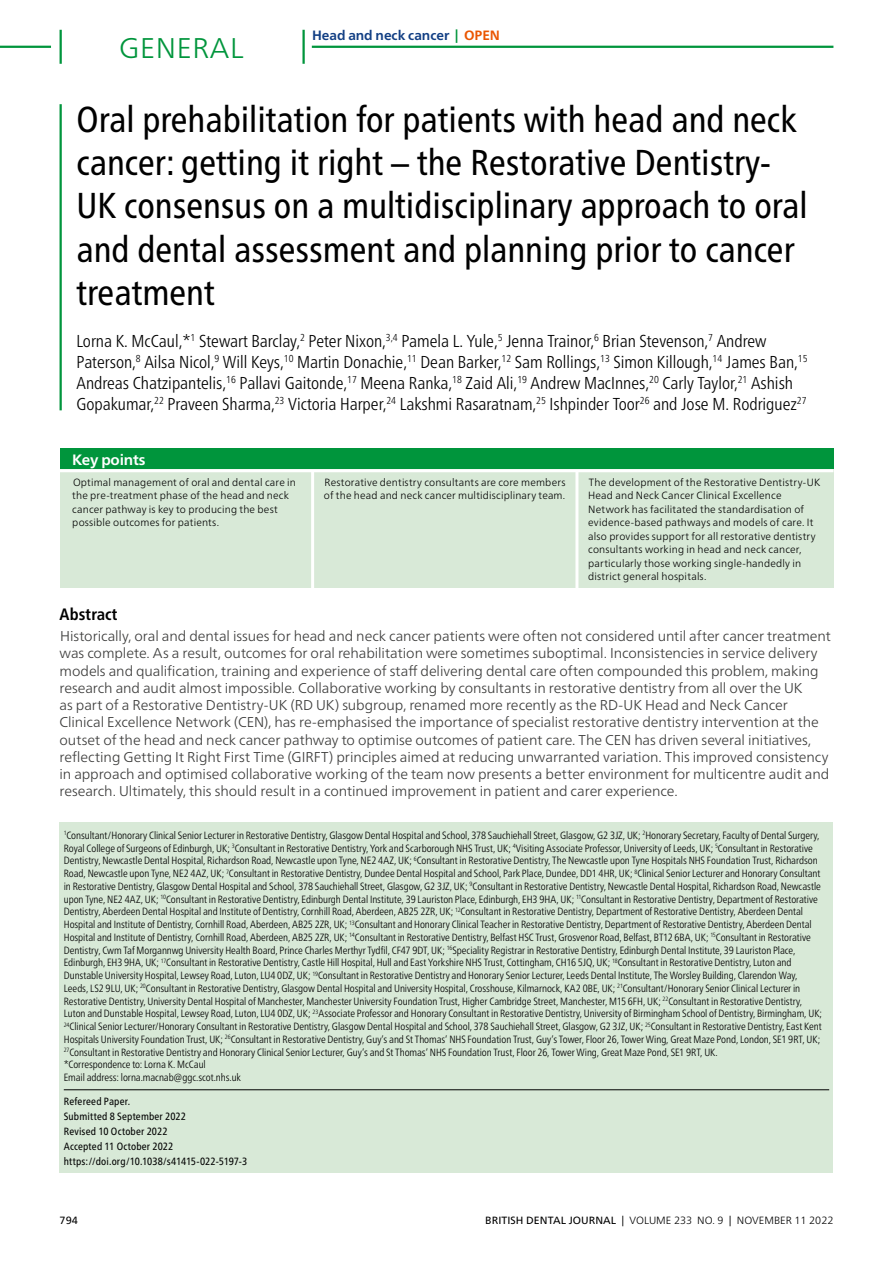
<style>
.page{position:relative;width:893px;height:1263px;background:#fff}
.page>*{position:absolute;margin:0;border:0;box-sizing:border-box;transform-origin:0 0}
.Title_3_Cnd_24pt{font:condensed 36px/43.2px "Frutiger Neue LT Pro";color:#000}
.t1{font:300 28.5px "Frutiger Neue LT Pro";letter-spacing:.025em;color:#00953c}
.Author_1{font:17.25px/21px "Frutiger Neue LT Pro Cn Lt 2";color:#000}
.Abstract_Heading_MSS{font:700 condensed 16.5px "Frutiger Neue LT Pro";letter-spacing:.01em;color:#000}
.Key_Points_Heading_x{font:700 15px "Frutiger Neue LT Pro";letter-spacing:-.01em;color:#fff}
.t2{font:14.25px/17.2px "Frutiger Neue LT Pro Light 2";letter-spacing:-.005em;color:#3a3a39}
.NoXML_MSS_page_tag_t{font:700 13.5px "Frutiger Neue LT Pro";color:#123f84}
.NoXML_Biography_MSS{font:10.5px/12.8px "Frutiger Neue LT Pro Cn Lt 2";letter-spacing:-.005em;color:#000}
.t3{font:10.5px/13.5px "Frutiger Neue LT Pro Light 2";letter-spacing:.015em;color:#000}
.NoXML_article_detail{font:condensed 10.5px "Frutiger Neue LT Pro";letter-spacing:.015em;color:#000}
.t4{font:10.5px "Frutiger Neue LT Pro";letter-spacing:.005em;color:#000}
.s1{color:#00953c}
.s2{color:#ea5602}
.s3{font-family:"Frutiger Neue LT Pro";font-weight:300}
.s4{font-family:"Frutiger Neue LT Pro";font-weight:300;font-stretch:condensed}
.s5{font-family:"Frutiger Neue LT Pro Light 2"}
</style>
<div class="page">
<div style="left:60px;top:449px;width:773px;height:138px;background:#d8e9d7"></div>
<hr style="left:60px;top:104px;width:2px;height:306px;background:#00953c">
<div style="left:60px;top:449px;width:773px;height:20px;background:#00953c"></div>
<hr style="left:60px;top:469px;width:773px;height:3px;background:#fff">
<div style="left:60px;top:822px;width:773px;height:351px;background:#d8e9d7"></div>
<hr style="left:64px;top:1089px;width:765px;height:1px;background:#000">
<hr style="left:311px;top:471px;width:3px;height:123px;background:#fff">
<hr style="left:575px;top:471px;width:3px;height:123px;background:#fff">
<hr style="left:0;top:46px;width:51px;height:2px;background:#00953c">
<hr style="left:312px;top:46px;width:521px;height:2px;background:#00953c">
<hr style="left:60px;top:30px;width:2px;height:34px;background:#00953c">
<hr style="left:302px;top:30px;width:3px;height:34px;background:#00953c">
<h2 class="t1" style="left:119px;top:31px;width:126px">GENERAL</h2>
<p class="NoXML_MSS_page_tag_t" style="left:312px;top:27px;width:189px">Head and neck cancer <span class="s1">|</span> <span class="s2">OPEN</span></p>
<p class="Title_3_Cnd_24pt" style="left:77px;top:98px;width:732px">Oral prehabilitation for patients with head and neck cancer: getting it right – the Restorative Dentistry-UK consensus on a multidisciplinary approach to oral and dental assessment and planning prior to cancer treatment</p>
<p class="Author_1" style="left:77px;top:330px;width:732px">Lorna K. McCaul,*<sup>1</sup> Stewart Barclay,<sup>2</sup> Peter Nixon,<sup>3,4</sup> Pamela L. Yule,<sup>5</sup> Jenna Trainor,<sup>6</sup> Brian Stevenson,<sup>7</sup> Andrew Paterson,<sup>8</sup> Ailsa Nicol,<sup>9</sup> Will Keys,<sup>10</sup> Martin Donachie,<sup>11</sup> Dean Barker,<sup>12</sup> Sam Rollings,<sup>13</sup> Simon Killough,<sup>14</sup> James Ban,<sup>15<br></sup>Andreas Chatzipantelis,<sup>16</sup> Pallavi Gaitonde,<sup>17</sup> Meena Ranka,<sup>18</sup> Zaid Ali,<sup>19</sup> Andrew MacInnes,<sup>20</sup> Carly Taylor,<sup>21</sup> Ashish Gopakumar,<sup>22</sup> Praveen Sharma,<sup>23</sup> Victoria Harper,<sup>24</sup> Lakshmi Rasaratnam,<sup>25</sup> Ishpinder Toor<sup>26</sup> and Jose M. Rodriguez<sup>27</sup></p>
<p class="Key_Points_Heading_x" style="left:72px;top:451px;width:75px">Key points</p>
<p class="t3" style="left:72px;top:475px;width:225px">Optimal management of oral and dental care in the pre-treatment phase of the head and neck cancer pathway is key to producing the best possible outcomes for patients.</p>
<p class="t3" style="left:324px;top:475px;width:243px">Restorative dentistry consultants are core members of the head and neck cancer multidisciplinary team.</p>
<p class="t3" style="left:588px;top:475px;width:234px">The development of the Restorative Dentistry-UK Head and Neck Cancer Clinical Excellence Network has facilitated the standardisation of evidence-based pathways and models of care. It also provides support for all restorative dentistry consultants working in head and neck cancer, particularly those working single-handedly in district general hospitals.</p>
<p class="Abstract_Heading_MSS" style="left:60px;top:604px;width:59px">Abstract</p>
<p class="t2" style="left:60px;top:627px;width:773px">Historically, oral and dental issues for head and neck cancer patients were often not considered until after cancer treatment was complete. As a result, outcomes for oral rehabilitation were sometimes suboptimal. Inconsistencies in service delivery <span class="s3">models and qualification, training and experience of staff delivering dental care often compounded this problem, making </span>research and audit almost impossible. Collaborative working by consultants in restorative dentistry from all over the UK<br>as part of a Restorative Dentistry-UK (RD UK) subgroup, renamed more recently as the RD-UK Head and Neck Cancer Clinical Excellence Network (CEN), has re-emphasised the importance of specialist restorative dentistry intervention at the outset of the head and neck cancer pathway to optimise outcomes of patient care. The CEN has driven several initiatives, <span class="s3">reflecting Getting It Right First Time (GIRFT)</span> principles aimed at reducing unwarranted variation. This improved consistency in approach and optimised collaborative working of the team now presents a better environment for multicentre audit and research. Ultimately, this should result in a continued improvement in patient and carer experience.</p>
<p class="NoXML_Biography_MSS" style="left:64px;top:829px;width:760px"><sup>1</sup>Consultant/Honorary Clinical Senior Lecturer in Restorative Dentistry, Glasgow Dental Hospital and School, 378 Sauchiehall Street, Glasgow, G2 3JZ, UK; <sup>2</sup>Honorary Secretary, Faculty of Dental Surgery, Royal College of Surgeons of Edinburgh, UK; <sup>3</sup>Consultant in Restorative Dentistry, York and Scarborough NHS Trust, UK; <sup>4</sup>Visiting Associate Professor, University of Leeds, UK; <sup>5</sup>Consultant in Restorative Dentistry, Newcastle Dental Hospital, Richardson Road, Newcastle upon Tyne, NE2 4AZ, UK; <sup>6</sup>Consultant in Restorative Dentistry, The Newcastle upon Tyne Hospitals NHS Foundation Trust, Richardson Road, Newcastle upon Tyne, NE2 4AZ, UK; <sup>7</sup><span class="s4">Consultant in Restorative Dentistry, Dundee Dental Hospital and School, Park Place, Dundee, DD1 4HR, UK;</span> <sup>8</sup>Clinical Senior Lecturer and Honorary Consultant in Restorative Dentistry, Glasgow Dental Hospital and School, 378 Sauchiehall Street, Glasgow, G2 3JZ, UK; <sup>9</sup>Consultant in Restorative Dentistry, Newcastle Dental Hospital, Richardson Road, Newcastle upon Tyne, NE2 4AZ, UK; <sup>10</sup>Consultant in Restorative Dentistry, Edinburgh Dental Institute, 39 Lauriston Place, Edinburgh, EH3 9HA, UK; <sup>11</sup>Consultant in Restorative Dentistry, Department of Restorative <span class="s4">Dentistry, Aberdeen Dental Hospital and Institute of Dentistry, Cornhill Road, Aberdeen, AB25 2ZR, UK;</span> <sup>12</sup>Consultant in Restorative Dentistry, Department of Restorative Dentistry, Aberdeen Dental <span class="s4">Hospital and Institute of Dentistry, Cornhill Road, Aberdeen, AB25 2ZR, UK;</span> <sup>13</sup><span class="s4">Consultant and Honorary Clinical Teacher in Restorative Dentistry, Department of Restorative Dentistry, Aberdeen Dental Hospital and Institute of Dentistry, Cornhill Road, Aberdeen, AB25 2ZR, UK;</span> <sup>14</sup>Consultant in Restorative Dentistry, Belfast HSC Trust, Grosvenor Road, Belfast, BT12 6BA, UK; <sup>15</sup>Consultant in Restorative <span class="s4">Dentistry, Cwm Taf Morgannwg University Health Board, Prince Charles Merthyr Tydfil, CF47 9DT, UK;</span> <sup>16</sup>Speciality Registrar in Restorative Dentistry, Edinburgh Dental Institute, 39 Lauriston Place, Edinburgh, EH3 9HA, UK; <sup>17</sup>Consultant in Restorative Dentistry, Castle Hill Hospital, Hull and East Yorkshire NHS Trust, Cottingham, CH16 5JQ, UK; <sup>18</sup>Consultant in Restorative Dentistry, Luton and Dunstable University Hospital, Lewsey Road, Luton, LU4 0DZ, UK; <sup>19</sup>Consultant in Restorative Dentistry and Honorary Senior Lecturer, Leeds Dental Institute, The Worsley Building, Clarendon Way, Leeds, LS2 9LU, UK; <sup>20</sup>Consultant in Restorative Dentistry, Glasgow Dental Hospital and University Hospital, Crosshouse, Kilmarnock, KA2 0BE, UK; <sup>21</sup>Consultant/Honorary Senior Clinical Lecturer in Restorative Dentistry, University Dental Hospital of Manchester, Manchester University Foundation Trust, Higher Cambridge Street, Manchester, M15 6FH, UK; <sup>22</sup>Consultant in Restorative Dentistry, <span class="s4">Luton and Dunstable Hospital, Lewsey Road, Luton, LU4 0DZ, UK;</span> <sup>23</sup>Associate Professor and Honorary Consultant in Restorative Dentistry, University of Birmingham School of Dentistry, Birmingham, UK; <sup>24</sup>Clinical Senior Lecturer/Honorary Consultant in Restorative Dentistry, Glasgow Dental Hospital and School, 378 Sauchiehall Street, Glasgow, G2 3JZ, UK; <sup>25</sup>Consultant in Restorative Dentistry, East Kent Hospitals University Foundation Trust, UK; <sup>26</sup>Consultant in Restorative Dentistry, Guy’s and St Thomas’ NHS Foundation Trust, Guy’s Tower, Floor 26, Tower Wing, Great Maze Pond, London, SE1 9RT, UK; <sup>27</sup>Consultant in Restorative Dentistry and Honorary Clinical Senior Lecturer, Guy’s and St Thomas’ NHS Foundation Trust, Floor 26, Tower Wing, Great Maze Pond, SE1 9RT, UK.<br>*Correspondence to: Lorna K. McCaul<br>Email address: lorna.macnab@ggc.scot.nhs.uk</p>
<p class="NoXML_article_detail" style="left:64px;top:1095px;width:68px">Refereed Paper.</p>
<p class="NoXML_article_detail" style="left:64px;top:1110px;width:124px">Submitted 8 September 2022</p>
<p class="NoXML_article_detail" style="left:64px;top:1125px;width:105px">Revised 10 October 2022</p>
<p class="NoXML_article_detail" style="left:64px;top:1140px;width:111px">Accepted 11 October 2022</p>
<p class="NoXML_article_detail" style="left:64px;top:1155px;width:185px">https://doi.org/10.1038/s41415-022-5197-3</p>
<p class="t4" style="left:60px;top:1214px;width:20px">794</p>
<p class="t4" style="left:485px;top:1214px;width:268px">BRITISH DENTAL JOURNAL | <span class="s5">VOLUME 233 NO. 9</span> | <span class="s5">Novem</span></p>
<p class="t3" style="left:774px;top:1214px;width:61px">ber 11 2022</p>
</div>
